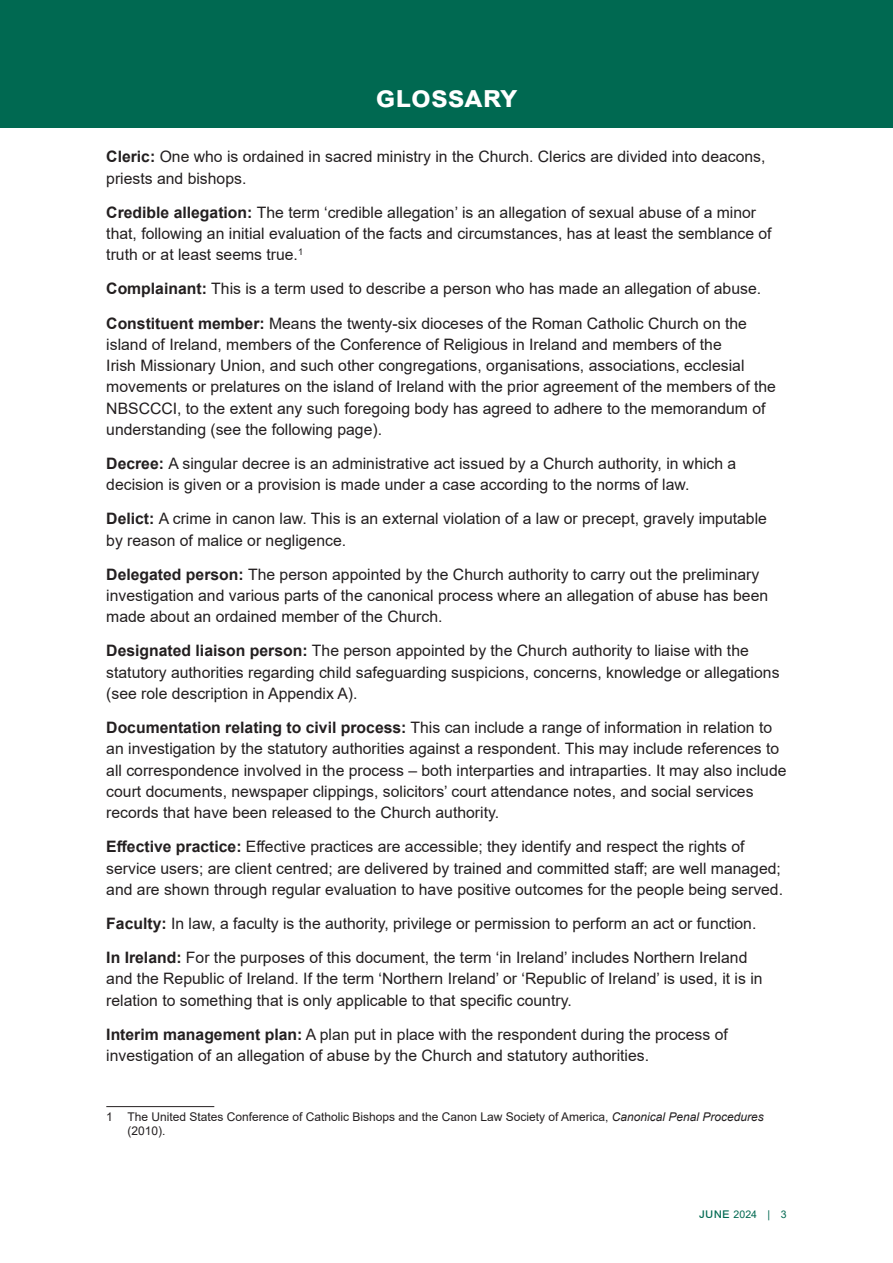
<style>
.page{position:relative;width:893px;height:1263px;background:#fff}
.page>*{position:absolute;margin:0;border:0;box-sizing:border-box;transform-origin:0 0}
.t1{font:700 30px "Arial";color:#fff}
.Body_text{font:15.75px/21.3px "Arial";color:#231f20}
.footnotes{font:12px/14.4px "Arial";color:#231f20}
.t2{font:10.5px "Arial";color:#006951}
.s1{font-weight:700}
.s2{font-style:italic}
.s3{font-size:13.5px}
</style>
<div class="page">
<div style="left:0;top:0;width:893px;height:128px;background:#006951"></div>
<hr style="left:106px;top:1106px;width:108px;height:1px;background:#231f20">
<h1 class="t1" style="left:376px;top:75px;width:143px">glossary</h1>
<p class="Body_text" style="left:106px;top:146px;width:661px"><span class="s1">Cleric:</span> One who is ordained in sacred ministry in the Church. Clerics are divided into deacons, priests and bishops.</p>
<p class="Body_text" style="left:106px;top:201px;width:667px"><span class="s1">Credible allegation:</span> The term ‘credible allegation’ is an allegation of sexual abuse of a minor that, following an initial evaluation of the facts and circumstances, has at least the semblance of truth or at least seems true.<sup>1</sup></p>
<p class="Body_text" style="left:106px;top:278px;width:656px"><span class="s1">Complainant:</span> This is a term used to describe a person who has made an allegation of abuse.</p>
<p class="Body_text" style="left:106px;top:312px;width:671px"><span class="s1">Constituent member:</span> Means the twenty-six dioceses of the Roman Catholic Church on the island of Ireland, members of the Conference of Religious in Ireland and members of the<br>Irish Missionary Union, and such other congregations, organisations, associations, ecclesial movements or prelatures on the island of Ireland with the prior agreement of the members of the NBSCCCI, to the extent any such foregoing body has agreed to adhere to the memorandum of understanding (see the following page).</p>
<p class="Body_text" style="left:106px;top:453px;width:632px"><span class="s1">Decree:</span> A singular decree is an administrative act issued by a Church authority, in which a decision is given or a provision is made under a case according to the norms of law.</p>
<p class="Body_text" style="left:106px;top:508px;width:662px"><span class="s1">Delict:</span> A crime in canon law. This is an external violation of a law or precept, gravely imputable by reason of malice or negligence.</p>
<p class="Body_text" style="left:106px;top:563px;width:663px"><span class="s1">Delegated person:</span> The person appointed by the Church authority to carry out the preliminary investigation and various parts of the canonical process where an allegation of abuse has been made about an ordained member of the Church.</p>
<p class="Body_text" style="left:106px;top:640px;width:675px"><span class="s1">Designated liaison person:</span> The person appointed by the Church authority to liaise with the statutory authorities regarding child safeguarding suspicions, concerns, knowledge or allegations (see role description in Appendix A).</p>
<p class="Body_text" style="left:106px;top:717px;width:682px"><span class="s1">Documentation relating to civil process:</span> This can include a range of information in relation to an investigation by the statutory authorities against a respondent. This may include references to all correspondence involved in the process – both interparties and intraparties. It may also include court documents, newspaper clippings, solicitors’ court attendance notes, and social services records that have been released to the Church authority.</p>
<p class="Body_text" style="left:106px;top:836px;width:678px"><span class="s1">Effective practice:</span> Effective practices are accessible; they identify and respect the rights of service users; are client centred; are delivered by trained and committed staff; are well managed; and are shown through regular evaluation to have positive outcomes for the people being served.</p>
<p class="Body_text" style="left:106px;top:913px;width:652px"><span class="s1">Faculty:</span> In law, a faculty is the authority, privilege or permission to perform an act or function.</p>
<p class="Body_text" style="left:106px;top:947px;width:658px"><span class="s1">In Ireland:</span> For the purposes of this document, the term ‘in Ireland’ includes Northern Ireland and the Republic of Ireland. If the term ‘Northern Ireland’ or ‘Republic of Ireland’ is used, it is in relation to something that is only applicable to that specific country.</p>
<p class="Body_text" style="left:106px;top:1023px;width:623px"><span class="s1">Interim management plan:</span> A plan put in place with the respondent during the process of investigation of an allegation of abuse by the Church and statutory authorities.</p>
<p class="footnotes" style="left:128px;top:1109px;width:638px;text-indent:-21px">1 The United States Conference of Catholic Bishops and the Canon Law Society of America, <span class="s2">Canonical Penal Procedures </span>(2010).</p>
<p class="t2" style="left:699px;top:1207px;width:89px"><span class="s3">june</span> 2024 | 3</p>
</div>
